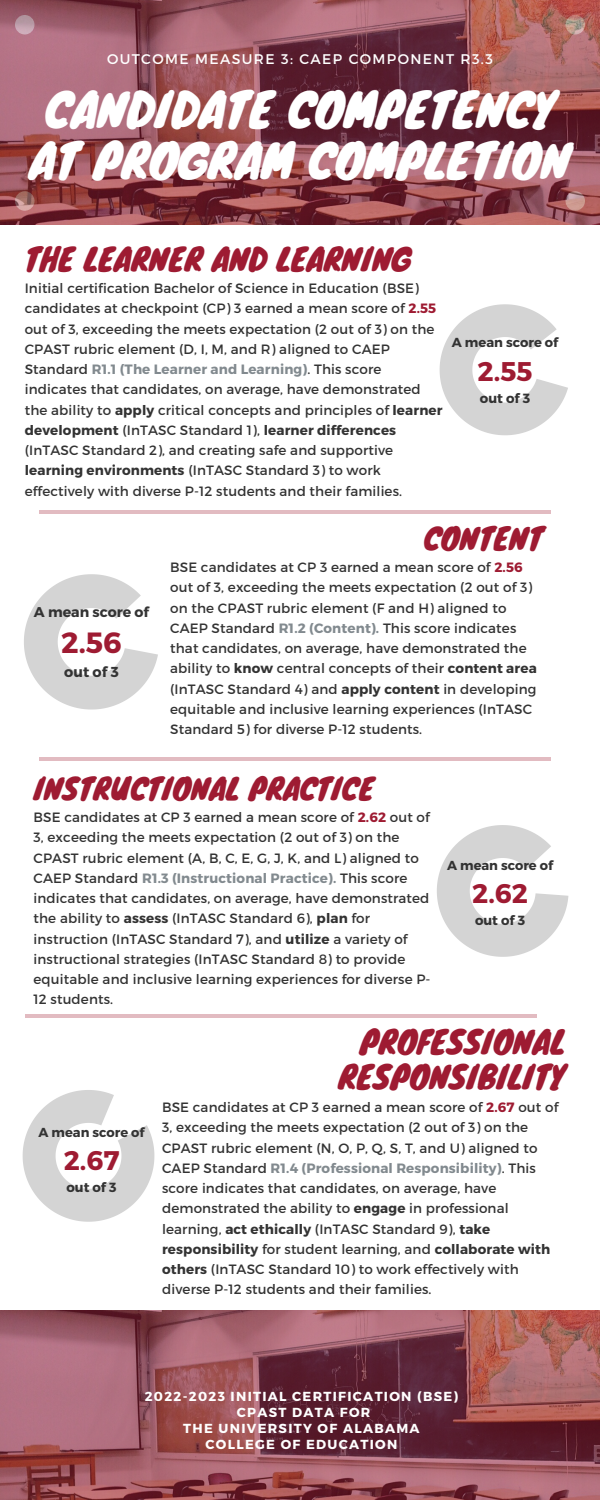
<style>
.page{position:relative;width:600px;height:1500px;background:#fff}
.page>*{position:absolute;margin:0;border:0;box-sizing:border-box;transform-origin:0 0}
.t1{font:46.5px/51px "Knewave";color:#fff;text-align:center}
.t2{font:31.4px/35.5px "Knewave";color:#9e1b32;text-align:right}
.t3{font:30.7px "Knewave";color:#9e1b32}
.t4{font:29.8px "Knewave";color:#9e1b32}
.t5{font:29.2px "Knewave";color:#9e1b32}
.t6{font:700 29.2px "Montserrat";color:#9e1b32}
.t7{font:700 27px "Montserrat";color:#9e1b32}
.t8{font:700 26.9px "Montserrat";color:#9e1b32}
.t9{font:700 14.4px "Montserrat";color:#333}
.t10{font:700 14.1px "Montserrat";color:#333}
.t11{font:14px "Montserrat";letter-spacing:.1em;color:#fff}
.t12{font:13.5px/20.2px "Montserrat";letter-spacing:.01em;color:#333}
.t13{font:700 13.3px "Montserrat";color:#333}
.t14{font:700 13.1px/15.8px "Montserrat";letter-spacing:.1em;color:#fff;text-align:center}
.t15{font:700 13.1px "Montserrat";color:#333}
.t16{font:700 13px "Montserrat";color:#333}
.s1{font-weight:700;color:#9e1b32}
.s2{font-weight:700;color:#828a8f}
.s3{font-weight:700}
</style>
<div class="page">
<hr style="left:39px;top:510px;width:512px;height:4px;background:#e2bbc1">
<hr style="left:39px;top:757px;width:512px;height:4px;background:#e2bbc1">
<img style="left:0;top:0;width:600px;height:225px">
<svg style="left:437px;top:825px;width:132px;height:132px"></svg>
<img style="left:0;top:1310px;width:599px;height:190px">
<hr style="left:25px;top:1014px;width:512px;height:4px;background:#e2bbc1">
<svg style="left:22px;top:1090px;width:133px;height:132px"></svg>
<svg style="left:24px;top:574px;width:134px;height:136px"></svg>
<svg style="left:439px;top:304px;width:129px;height:132px"></svg>
<h4 class="t11" style="left:107px;top:50px;width:387px">OUTCOME MEASURE 3: CAEP COMPONENT R3.3</h4>
<p class="t1" style="left:30px;top:82px;width:542px">CANDIDATE COMPETENCY<br>AT PROGRAM COMPLETION</p>
<p class="t3" style="left:25px;top:234px;width:388px">THE LEARNER AND LEARNING</p>
<h2 class="t12" style="left:25px;top:278px;width:419px">Initial certification Bachelor of Science in Education (BSE) candidates at checkpoint (CP) 3 earned a mean score of <span class="s1">2.55 </span>out of 3, exceeding the meets expectation (2 out of 3) on the CPAST rubric element (D, I, M, and R) aligned to CAEP Standard <span class="s2">R1.1 (The Learner and Learning)</span>. This score indicates that candidates, on average, have demonstrated the ability to <span class="s3">apply</span> critical concepts and principles of <span class="s3">learner development</span> (InTASC Standard 1), <span class="s3">learner differences </span>(InTASC Standard 2), and creating safe and supportive <span class="s3">learning environments</span> (InTASC Standard 3) to work effectively with diverse P-12 students and their families.</h2>
<h5 class="t15" style="left:452px;top:334px;width:108px">A mean score of</h5>
<h5 class="t7" style="left:478px;top:353px;width:56px">2.55</h5>
<h5 class="t13" style="left:480px;top:389px;width:52px">out of 3</h5>
<h2 class="t10" style="left:34px;top:603px;width:117px">A mean score of</h2>
<h2 class="t6" style="left:61px;top:624px;width:62px">2.56</h2>
<h2 class="t9" style="left:64px;top:663px;width:56px">out of 3</h2>
<p class="t4" style="left:424px;top:514px;width:121px">CONTENT</p>
<p class="t12" style="left:170px;top:557px;width:368px">BSE candidates at CP 3 earned a mean score of <span class="s1">2.56 </span>out of 3, exceeding the meets expectation (2 out of 3) on the CPAST rubric element (F and H) aligned to CAEP Standard <span class="s2">R1.2 (Content).</span> This score indicates that candidates, on average, have demonstrated the ability to <span class="s3">know</span> central concepts of their <span class="s3">content area </span>(InTASC Standard 4) and <span class="s3">apply content</span> in developing equitable and inclusive learning experiences (InTASC Standard 5) for diverse P-12 students.</p>
<h1 class="t5" style="left:34px;top:765px;width:342px">INSTRUCTIONAL PRACTICE</h1>
<p class="t12" style="left:34px;top:807px;width:399px">BSE candidates at CP 3 earned a mean score of <span class="s1">2.62</span> out of 3, exceeding the meets expectation (2 out of 3) on the CPAST rubric element (A, B, C, E, G, J, K, and L) aligned to CAEP Standard <span class="s2">R1.3 (Instructional Practice).</span> This score indicates that candidates, on average, have demonstrated the ability to <span class="s3">assess</span> (InTASC Standard 6), <span class="s3">plan</span> for instruction (InTASC Standard 7), and <span class="s3">utilize</span> a variety of instructional strategies (InTASC Standard 8) to provide equitable and inclusive learning experiences for diverse P-12 students.</p>
<p class="t16" style="left:447px;top:857px;width:108px">A mean score of</p>
<p class="t8" style="left:472px;top:876px;width:57px">2.62</p>
<p class="t13" style="left:475px;top:912px;width:52px">out of 3</p>
<p class="t16" style="left:38px;top:1124px;width:108px">A mean score of</p>
<p class="t8" style="left:64px;top:1143px;width:57px">2.67</p>
<p class="t13" style="left:66px;top:1179px;width:52px">out of 3</p>
<h5 class="t2" style="left:338px;top:1023px;width:228px">PROFESSIONAL<br>RESPONSIBILITY</h5>
<h2 class="t12" style="left:162px;top:1097px;width:398px">BSE candidates at CP 3 earned a mean score of <span class="s1">2.67</span> out of 3, exceeding the meets expectation (2 out of 3) on the CPAST rubric element (N, O, P, Q, S, T, and U) aligned to CAEP Standard <span class="s2">R1.4 (Professional Responsibility)</span>. This score indicates that candidates, on average, have demonstrated the ability to <span class="s3">engage</span> in professional learning, <span class="s3">act ethically</span> (InTASC Standard 9), <span class="s3">take responsibility</span> for student learning, and <span class="s3">collaborate with others</span> (InTASC Standard 10) to work effectively with diverse P-12 students and their families.</h2>
<p class="t14" style="left:145px;top:1388px;width:315px">2022-2023 INITIAL CERTIFICATION (BSE)<br>CPAST DATA FOR<br>THE UNIVERSITY OF ALABAMA<br>COLLEGE OF EDUCATION</p>
</div>
